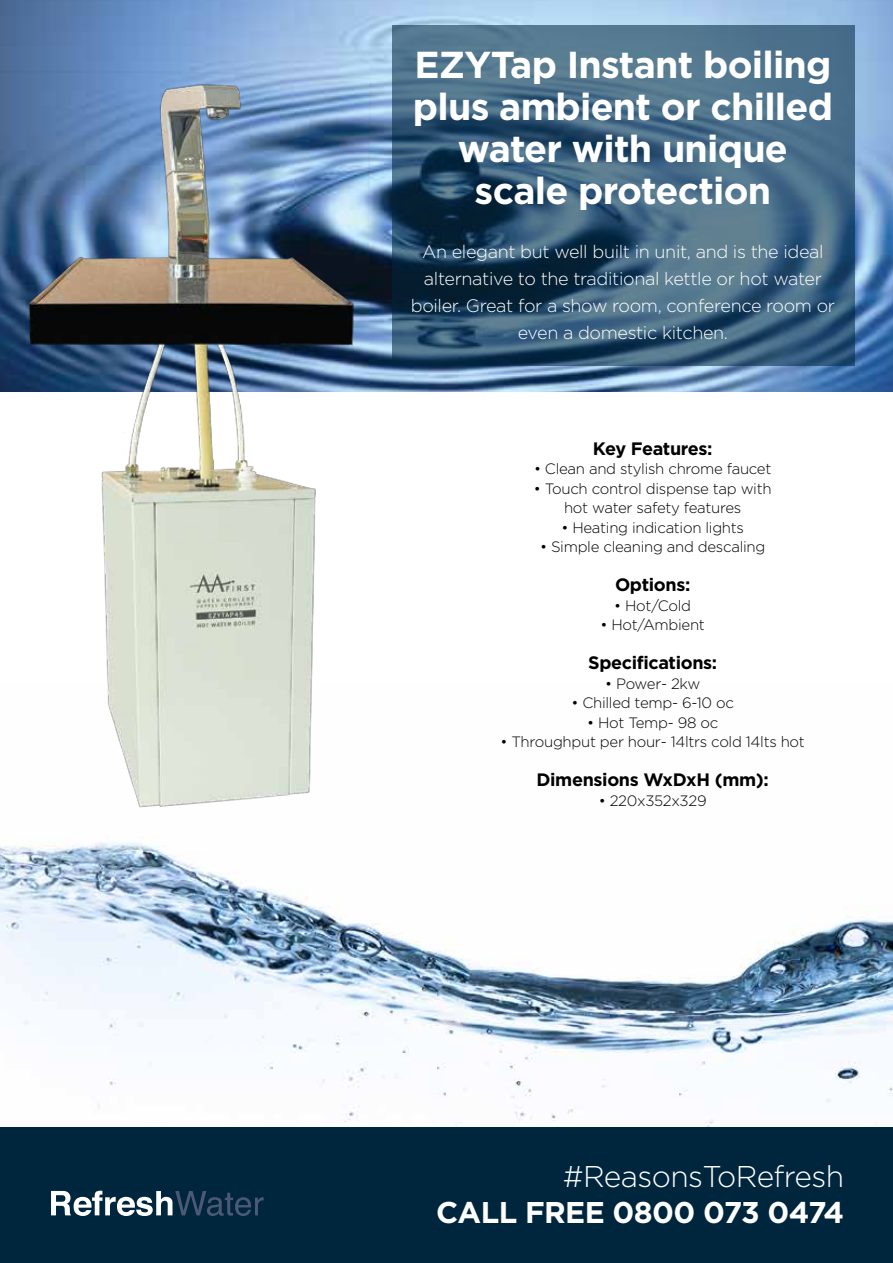
<style>
.page{position:relative;width:893px;height:1263px;background:#fff}
.page>*{position:absolute;margin:0;border:0;box-sizing:border-box;transform-origin:0 0}
.t1{font:700 37.5px/42px "Gotham";letter-spacing:-.02em;color:#fff;text-align:center}
.t2{font:700 30px "Gotham";letter-spacing:-.02em;color:#fff}
.t3{font:300 30px "Gotham";letter-spacing:-.02em;color:#fff}
.t4{font:300 18px/27px "Gotham";letter-spacing:-.02em;color:#fff;text-align:center}
.t5{font:700 18px "Gotham";letter-spacing:-.02em;color:#010101}
.t6{font:300 15px/19.5px "Gotham";letter-spacing:-.02em;color:#010101;text-align:center}
</style>
<div class="page">
<img style="left:0;top:864px;width:893px;height:264px">
<img style="left:0;top:0;width:893px;height:391px">
<svg style="left:464px;top:26px;width:391px;height:340px;background:#3f637d"></svg>
<div style="left:0;top:1128px;width:893px;height:135px;background:#00263d"></div>
<svg style="left:51px;top:1191px;width:213px;height:25px"></svg>
<img style="left:0;top:24px;width:464px;height:840px">
<h1 class="t1" style="left:413px;top:43px;width:422px">EZYTap Instant boiling plus ambient or chilled water with unique scale protection</h1>
<p class="t4" style="left:411px;top:238px;width:426px">An elegant but well built in unit, and is the ideal alternative to the traditional kettle or hot water boiler. Great for a show room, conference room or even a domestic kitchen.</p>
<p class="t5" style="left:593px;top:438px;width:121px">Key Features:</p>
<p class="t6" style="left:534px;top:459px;width:239px">• Clean and stylish chrome faucet</p>
<p class="t6" style="left:534px;top:478px;width:239px">• Touch control dispense tap with hot water safety features</p>
<p class="t6" style="left:561px;top:517px;width:184px">• Heating indication lights</p>
<p class="t6" style="left:540px;top:537px;width:227px">• Simple cleaning and descaling</p>
<p class="t5" style="left:615px;top:574px;width:77px">Options:</p>
<p class="t6" style="left:614px;top:595px;width:78px">• Hot/Cold</p>
<p class="t6" style="left:601px;top:615px;width:106px">• Hot/Ambient</p>
<p class="t5" style="left:588px;top:652px;width:130px">Specifications:</p>
<p class="t6" style="left:605px;top:673px;width:97px">• Power- 2kw</p>
<p class="t6" style="left:571px;top:693px;width:164px">• Chilled temp- 6-10 oc</p>
<p class="t6" style="left:587px;top:712px;width:133px">• Hot Temp- 98 oc</p>
<p class="t6" style="left:501px;top:732px;width:306px">• Throughput per hour- 14ltrs cold 14lts hot</p>
<p class="t5" style="left:536px;top:769px;width:234px">Dimensions WxDxH (mm):</p>
<p class="t6" style="left:599px;top:790px;width:109px">• 220x352x329</p>
<h2 class="t3" style="left:563px;top:1160px;width:283px">#ReasonsToRefresh</h2>
<h2 class="t2" style="left:436px;top:1195px;width:410px">CALL FREE 0800 073 0474</h2>
</div>
